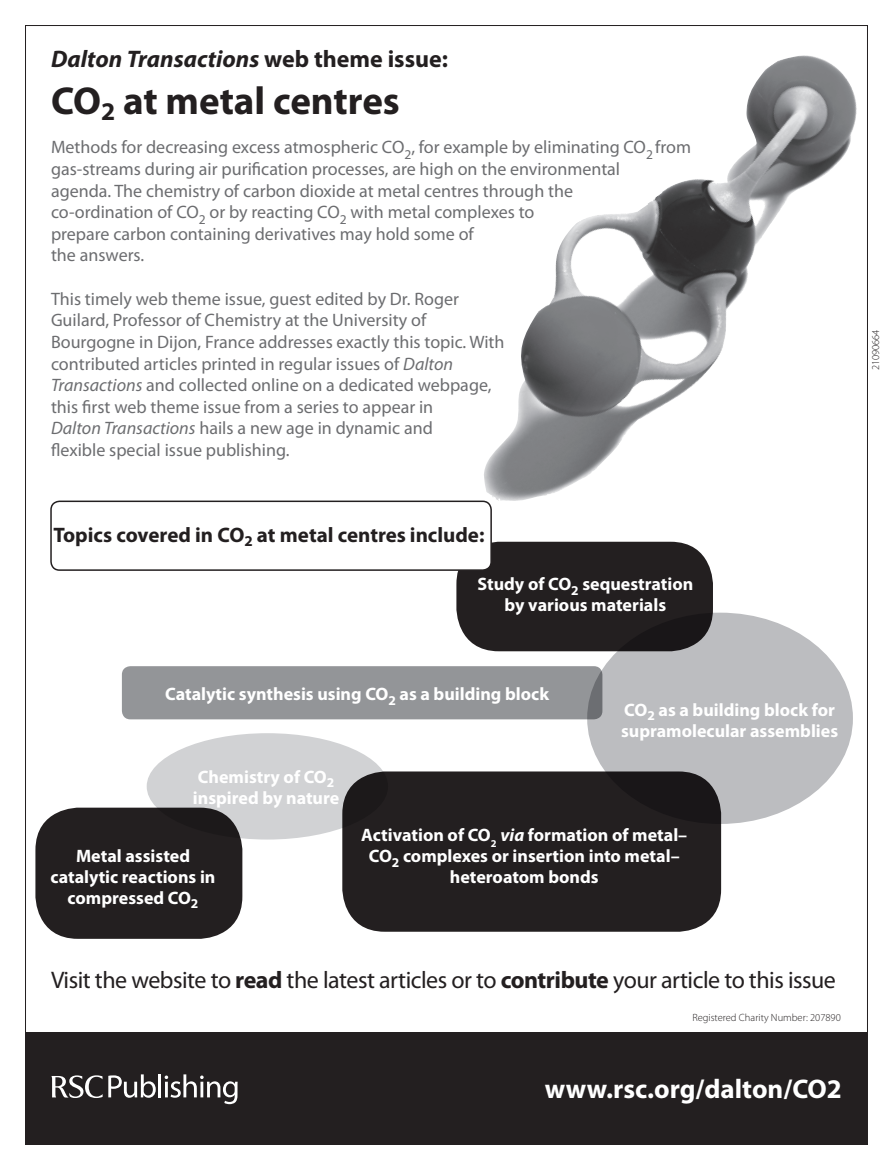
<style>
.page{position:relative;width:893px;height:1170px;background:#fff}
.page>*{position:absolute;margin:0;border:0;box-sizing:border-box;transform-origin:0 0}
.t1{font:700 39px "Myriad Pro";color:#231f20}
.t2{font:700 27px "Myriad Pro";color:#fff}
.t3{font:24px "Myriad Pro";letter-spacing:-.02em;color:#231f20}
.t4{font:italic 700 24px "Myriad Pro";color:#231f20}
.t5{font:700 21px "Myriad Pro";color:#231f20}
.t6{font:18px/21.6px "Myriad Pro";color:#6c6d70}
.t7{font:700 18px/21px "Myriad Pro";color:#fff;text-align:center}
.t8{font:300 10.5px "Myriad Pro";color:#231f20}
.s1{font-style:normal}
.s2{font-style:italic}
.s3{font-weight:700}
</style>
<div class="page">
<div style="left:26px;top:1031px;width:841px;height:113px;background:#231f20"></div>
<svg style="left:51px;top:1074px;width:105px;height:23px"></svg>
<hr style="left:158px;top:1074px;width:3px;height:23px;background:#fff">
<svg style="left:165px;top:1074px;width:73px;height:30px"></svg>
<img style="left:484px;top:55px;width:373px;height:446px">
<div style="left:456px;top:541px;width:257px;height:110px;background:#231f20;border-radius:43px"></div>
<div style="left:587px;top:612px;width:266px;height:211px;background:#bcbdc0;border-radius:50%"></div>
<div style="left:342px;top:771px;width:379px;height:160px;background:#231f20;border-radius:43px"></div>
<div style="left:147px;top:733px;width:241px;height:106px;background:#d1d2d4;border-radius:50%"></div>
<div style="left:122px;top:666px;width:480px;height:53px;background:#939598;border-radius:9px"></div>
<div style="left:35px;top:807px;width:207px;height:131px;background:#231f20;border-radius:43px"></div>
<div style="left:51px;top:501px;width:440px;height:69px;background:#fff;border-radius:9px"></div>
<div style="left:50px;top:500px;width:442px;height:71px;border:2px solid #231f20;border-radius:9px"></div>
<h3 class="t4" style="left:51px;top:43px;width:398px">Dalton Transactions <span class="s1">web theme issue:</span></h3>
<h1 class="t1" style="left:51px;top:75px;width:350px">CO<sub>2</sub> at metal centres</h1>
<p class="t6" style="left:51px;top:136px;width:641px">Methods for decreasing excess atmospheric CO<sub>2</sub>, for example by eliminating CO<sub>2</sub> from gas-streams during air purification processes, are high on the environmental<br>agenda. The chemistry of carbon dioxide at metal centres through the<br>co-ordination of CO<sub>2</sub> or by reacting CO<sub>2</sub> with metal complexes to<br>prepare carbon containing derivatives may hold some of<br>the answers.</p>
<p class="t6" style="left:51px;top:287px;width:455px">This timely web theme issue, guest edited by Dr. Roger Guilard, Professor of Chemistry at the University of Bourgogne in Dijon, France addresses exactly this topic. With contributed articles printed in regular issues of <span class="s2">Dalton Transactions</span> and collected online on a dedicated webpage, this first web theme issue from a series to appear in<br><span class="s2">Dalton Transactions</span> hails a new age in dynamic and<br>flexible special issue publishing.</p>
<p class="t5" style="left:53px;top:520px;width:433px">Topics covered in CO<sub>2</sub> at metal centres include:</p>
<p class="t7" style="left:477px;top:573px;width:217px">Study of CO<sub>2</sub> sequestration by various materials</p>
<p class="t7" style="left:165px;top:683px;width:385px">Catalytic synthesis using CO<sub>2</sub> as a building block</p>
<p class="t7" style="left:193px;top:765px;width:148px;text-align:left">Chemistry of CO<sub>2 </sub>inspired by nature</p>
<p class="t7" style="left:621px;top:698px;width:219px;text-align:left">CO<sub>2</sub> as a building block for supramolecular assemblies</p>
<p class="t7" style="left:51px;top:844px;width:166px">Metal assisted catalytic reactions in compressed CO<sub>2</sub></p>
<p class="t7" style="left:361px;top:824px;width:328px">Activation of CO<sub>2</sub> <span class="s2">via</span> formation of metal–<br>CO<sub>2</sub> complexes or insertion into metal– heteroatom bonds</p>
<h3 class="t3" style="left:51px;top:965px;width:786px">Visit the website to <span class="s3">read</span> the latest articles or to <span class="s3">contribute</span> your article to this issue</h3>
<p class="t8" style="left:692px;top:1011px;width:150px">Registered Charity Number: 207890</p>
<h2 class="t2" style="left:545px;top:1070px;width:299px">www.rsc.org/dalton/CO2</h2>
<p class="t8" style="left:869px;top:370px;width:42px;rotate:-90deg">21090664</p>
</div>
